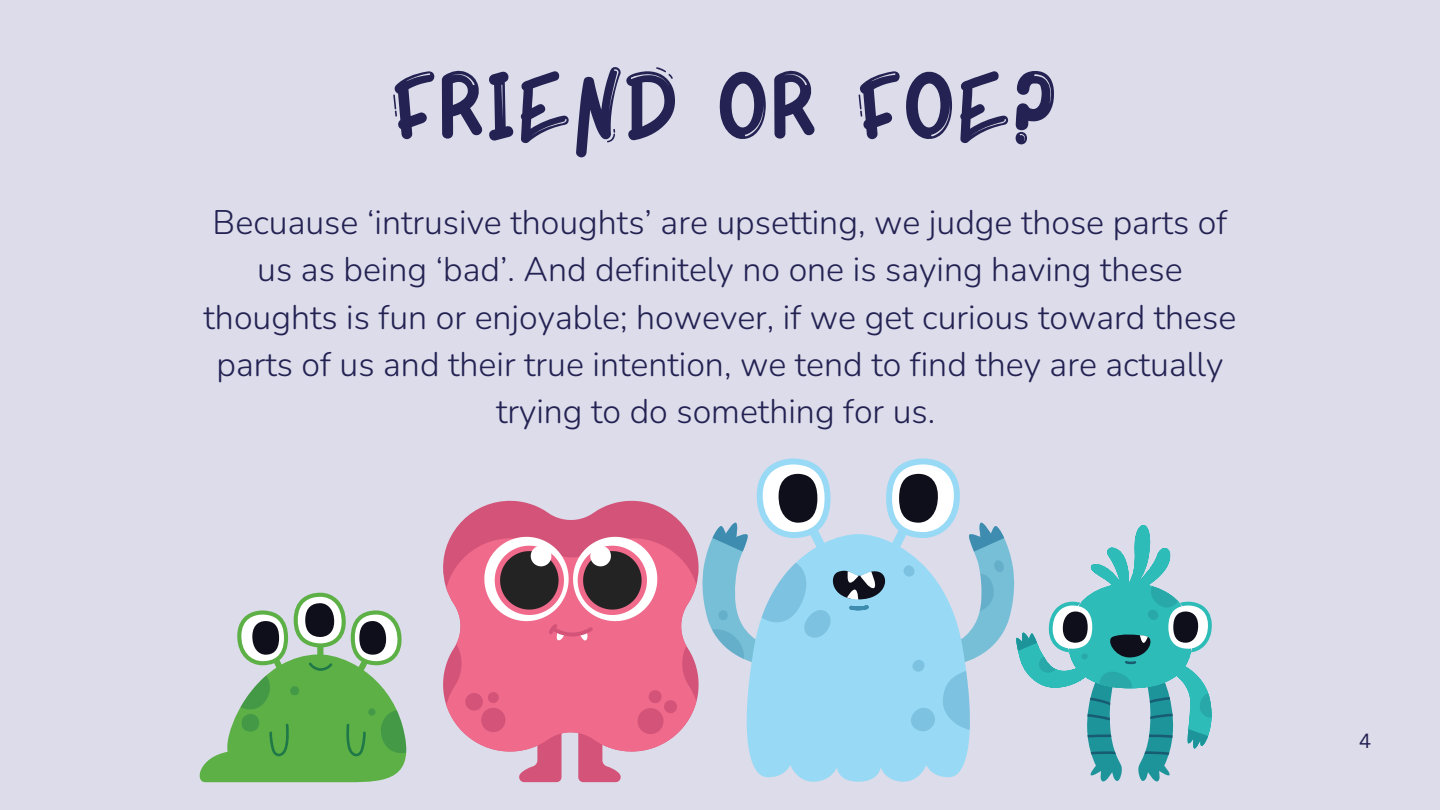
<style>
.page{position:relative;width:1440px;height:810px;background:#dcdcea}
.page>*{position:absolute;margin:0;border:0;box-sizing:border-box;transform-origin:0 0}
.t1{font:92px "XPLOR Bold";color:#232253}
.t2{font:300 34px/47.2px "Nunito";color:#232253;text-align:center}
.t3{font:20px "Canva Sans";color:#232253}
</style>
<div class="page">
<svg style="left:702px;top:460px;width:510px;height:322px"></svg>
<svg style="left:199px;top:593px;width:208px;height:189px"></svg>
<svg style="left:519px;top:752px;width:43px;height:30px"></svg>
<svg style="left:578px;top:752px;width:43px;height:30px"></svg>
<svg style="left:443px;top:500px;width:256px;height:204px;fill:#d35478"></svg>
<svg style="left:446px;top:538px;width:250px;height:214px;fill:#f06a8b"></svg>
<svg style="left:484px;top:537px;width:173px;height:105px"></svg>
<svg style="left:635px;top:688px;width:43px;height:48px"></svg>
<svg style="left:462px;top:689px;width:48px;height:48px"></svg>
<h2 class="t1" style="left:386px;top:47px;width:669px">FRIEND OR FOE?</h2>
<h1 class="t2" style="left:204px;top:199px;width:1034px">Becuause ‘intrusive thoughts’ are upsetting, we judge those parts of us as being ‘bad’. And definitely no one is saying having these thoughts is fun or enjoyable; however, if we get curious toward these parts of us and their true intention, we tend to find they are actually trying to do something for us.</h1>
<p class="t3" style="left:1359px;top:727px;width:14px">4</p>
</div>
